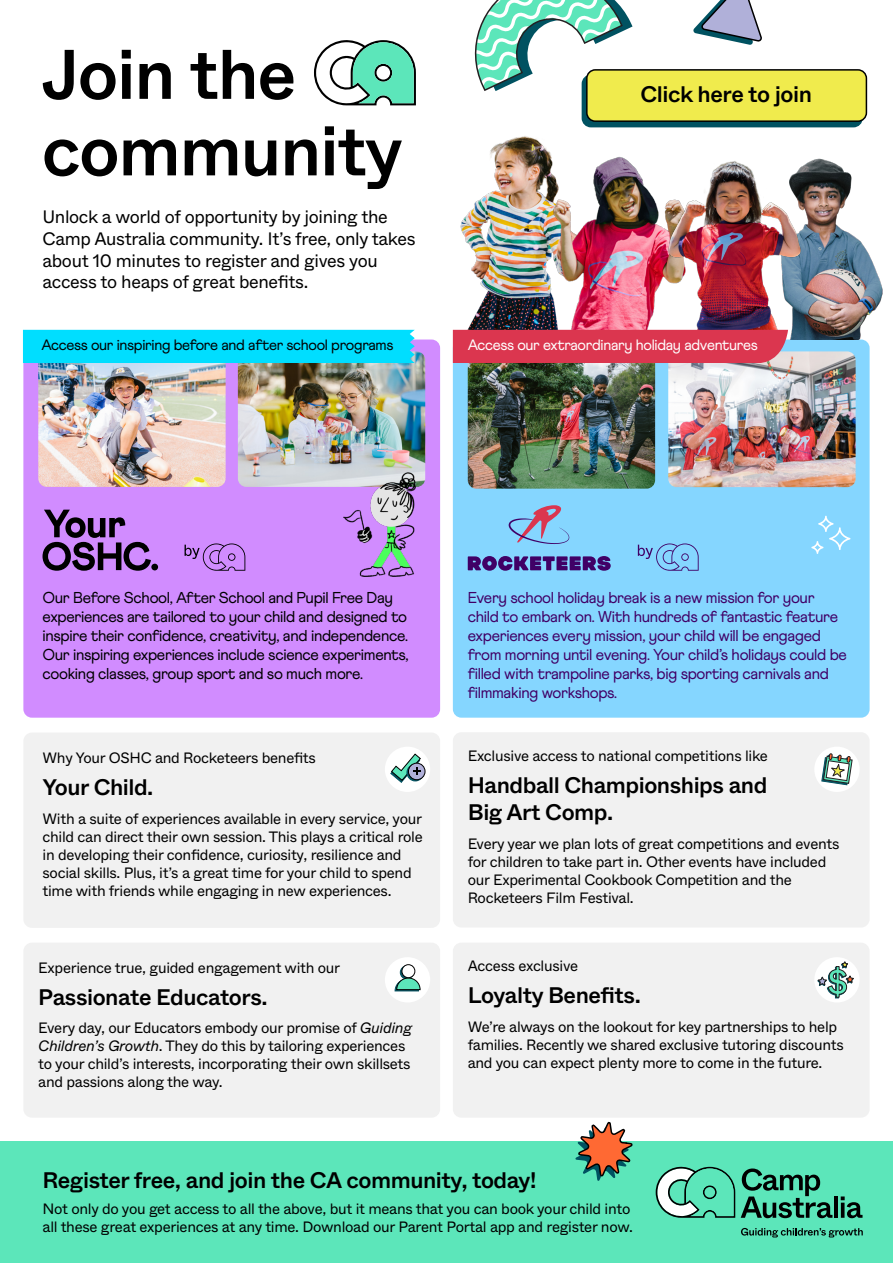
<style>
.page{position:relative;width:893px;height:1263px;background:#fff}
.page>*{position:absolute;margin:0;border:0;box-sizing:border-box;transform-origin:0 0}
.t1{font:500 69.9px/76.5px "ABC Whyte";letter-spacing:-.02em;color:#000}
.t2{font:500 22.5px/27px "ABC Whyte";letter-spacing:-.02em;color:#000}
.t3{font:18px/21.6px "ABC Whyte";letter-spacing:-.02em;color:#000}
.t4{font:15.75px/18.9px "Athletics";letter-spacing:-.02em;color:#400066}
.t5{font:15.75px/18.9px "Athletics";letter-spacing:-.02em;color:#000}
.t6{font:15px/18px "ABC Whyte";letter-spacing:-.02em;color:#000}
.t7{font:15px "Athletics";letter-spacing:-.02em;color:#000}
.t8{font:15px "Athletics";letter-spacing:-.02em;color:#fff}
.s1{font-family:"ABC Whyte Trial";font-style:italic}
</style>
<div class="page">
<div style="left:23px;top:732px;width:417px;height:196px;background:#f1f1f1;border-radius:9px"></div>
<div style="left:453px;top:943px;width:417px;height:175px;background:#f1f1f1;border-radius:9px"></div>
<div style="left:385px;top:747px;width:45px;height:45px;background:#fff;border-radius:50%"></div>
<div style="left:814px;top:957px;width:46px;height:45px;background:#fff;border-radius:50%"></div>
<div style="left:0;top:1142px;width:893px;height:121px;background:#5ce6ba"></div>
<div style="left:23px;top:339px;width:417px;height:379px;background:#d18cff;border-radius:9px"></div>
<div style="left:23px;top:943px;width:417px;height:175px;background:#f1f1f1;border-radius:9px"></div>
<div style="left:453px;top:732px;width:417px;height:195px;background:#f1f1f1;border-radius:9px"></div>
<div style="left:453px;top:339px;width:417px;height:379px;background:#85d6ff;border-radius:9px"></div>
<svg style="left:43px;top:510px;width:108px;height:61px"></svg>
<div style="left:151px;top:564px;width:7px;height:6px;background:#000;border-radius:50%"></div>
<svg style="left:185px;top:543px;width:60px;height:28px"></svg>
<svg style="left:638px;top:543px;width:61px;height:28px"></svg>
<svg style="left:468px;top:556px;width:143px;height:15px"></svg>
<svg style="left:509px;top:505px;width:60px;height:39px"></svg>
<svg style="left:741px;top:1168px;width:91px;height:50px"></svg>
<hr style="left:834px;top:1196px;width:4px;height:22px;background:#000">
<svg style="left:841px;top:1196px;width:21px;height:22px"></svg>
<svg style="left:656px;top:1166px;width:79px;height:52px"></svg>
<svg style="left:741px;top:1228px;width:122px;height:9px"></svg>
<svg style="left:314px;top:40px;width:102px;height:65px"></svg>
<img style="left:238px;top:351px;width:187px;height:136px">
<img style="left:468px;top:363px;width:187px;height:126px">
<img style="left:38px;top:363px;width:188px;height:124px">
<img style="left:668px;top:351px;width:188px;height:136px">
<div style="left:23px;top:330px;width:392px;height:33px;background:#00deff"></div>
<div style="left:385px;top:957px;width:45px;height:45px;background:#fff;border-radius:50%"></div>
<div style="left:814px;top:747px;width:46px;height:45px;background:#fff;border-radius:50%"></div>
<img style="left:811px;top:158px;width:72px;height:181px">
<img style="left:452px;top:136px;width:95px;height:203px">
<img style="left:543px;top:151px;width:118px;height:179px">
<img style="left:661px;top:161px;width:150px;height:178px">
<svg style="left:811px;top:516px;width:39px;height:38px"></svg>
<img style="left:342px;top:473px;width:74px;height:103px">
<div style="left:453px;top:330px;width:335px;height:33px;background:#db364f"></div>
<svg style="left:474px;top:0;width:158px;height:92px"></svg>
<svg style="left:575px;top:1121px;width:58px;height:60px"></svg>
<svg style="left:400px;top:965px;width:14px;height:14px"></svg>
<svg style="left:394px;top:977px;width:27px;height:15px"></svg>
<div style="left:402px;top:964px;width:13px;height:14px;background:#fff;border:1px solid #000;border-radius:50%"></div>
<svg style="left:821px;top:753px;width:32px;height:33px"></svg>
<div style="left:407px;top:764px;width:17px;height:17px;background:#0f1619;border-radius:50%"></div>
<svg style="left:408px;top:763px;width:17px;height:17px"></svg>
<div style="left:408px;top:763px;width:17px;height:17px;border:1px solid #000;border-radius:50%"></div>
<svg style="left:390px;top:753px;width:31px;height:30px"></svg>
<svg style="left:816px;top:961px;width:38px;height:38px"></svg>
<svg style="left:693px;top:0;width:69px;height:45px"></svg>
<div style="left:582px;top:75px;width:280px;height:52px;background:#005261;border-radius:9px"></div>
<div style="left:582px;top:75px;width:281px;height:52px;border:2px solid #005261;border-radius:9px"></div>
<div style="left:587px;top:70px;width:279px;height:51px;background:#f0eb4d;border-radius:9px"></div>
<div style="left:586px;top:69px;width:281px;height:53px;border:2px solid #000;border-radius:9px"></div>
<p class="t1" style="left:42px;top:37px;width:363px">Join the community</p>
<p class="t3" style="left:43px;top:206px;width:375px">Unlock a world of opportunity by joining the Camp Australia community. It’s free, only takes about 10 minutes to register and gives you access to heaps of great benefits.</p>
<p class="t2" style="left:641px;top:81px;width:173px">Click here to join</p>
<p class="t2" style="left:636px;top:89px;width:173px">Click here to join</p>
<p class="t7" style="left:41px;top:336px;width:354px">Access our inspiring before and after school programs</p>
<p class="t8" style="left:468px;top:336px;width:292px">Access our extraordinary holiday adventures</p>
<p class="t5" style="left:43px;top:588px;width:368px">Our Before School, After School and Pupil Free Day experiences are tailored to your child and designed to inspire their confidence, creativity, and independence.<br>Our inspiring experiences include science experiments, cooking classes, group sport and so much more.</p>
<p class="t4" style="left:468px;top:588px;width:381px">Every school holiday break is a new mission for your child to embark on. With hundreds of fantastic feature experiences every mission, your child will be engaged from morning until evening. Your child’s holidays could be filled with trampoline parks, big sporting carnivals and filmmaking workshops.</p>
<p class="t6" style="left:43px;top:749px;width:275px">Why Your OSHC and Rocketeers benefits</p>
<p class="t6" style="left:468px;top:747px;width:302px">Exclusive access to national competitions like</p>
<p class="t2" style="left:43px;top:774px;width:112px">Your Child.</p>
<p class="t2" style="left:468px;top:772px;width:301px">Handball Championships and<br>Big Art Comp.</p>
<p class="t6" style="left:43px;top:810px;width:382px">With a suite of experiences available in every service, your child can direct their own session. This plays a critical role in developing their confidence, curiosity, resilience and social skills. Plus, it’s a great time for your child to spend time with friends while engaging in new experiences.</p>
<p class="t6" style="left:468px;top:835px;width:373px">Every year we plan lots of great competitions and events for children to take part in. Other events have included our Experimental Cookbook Competition and the Rocketeers Film Festival.</p>
<p class="t6" style="left:38px;top:959px;width:304px">Experience true, guided engagement with our</p>
<p class="t6" style="left:468px;top:957px;width:112px">Access exclusive</p>
<p class="t2" style="left:38px;top:984px;width:231px">Passionate Educators.</p>
<p class="t2" style="left:468px;top:982px;width:175px">Loyalty Benefits.</p>
<p class="t6" style="left:38px;top:1019px;width:375px">Every day, our Educators embody our promise of <span class="s1">Guiding Children’s Growth</span>. They do this by tailoring experiences to your child’s interests, incorporating their own skillsets and passions along the way.</p>
<p class="t6" style="left:468px;top:1018px;width:377px">We’re always on the lookout for key partnerships to help families. Recently we shared exclusive tutoring discounts and you can expect plenty more to come in the future.</p>
<p class="t2" style="left:43px;top:1167px;width:496px">Register free, and join the CA community, today!</p>
<p class="t6" style="left:43px;top:1200px;width:592px">Not only do you get access to all the above, but it means that you can book your child into all these great experiences at any time. Download our Parent Portal app and register now.</p>
</div>
